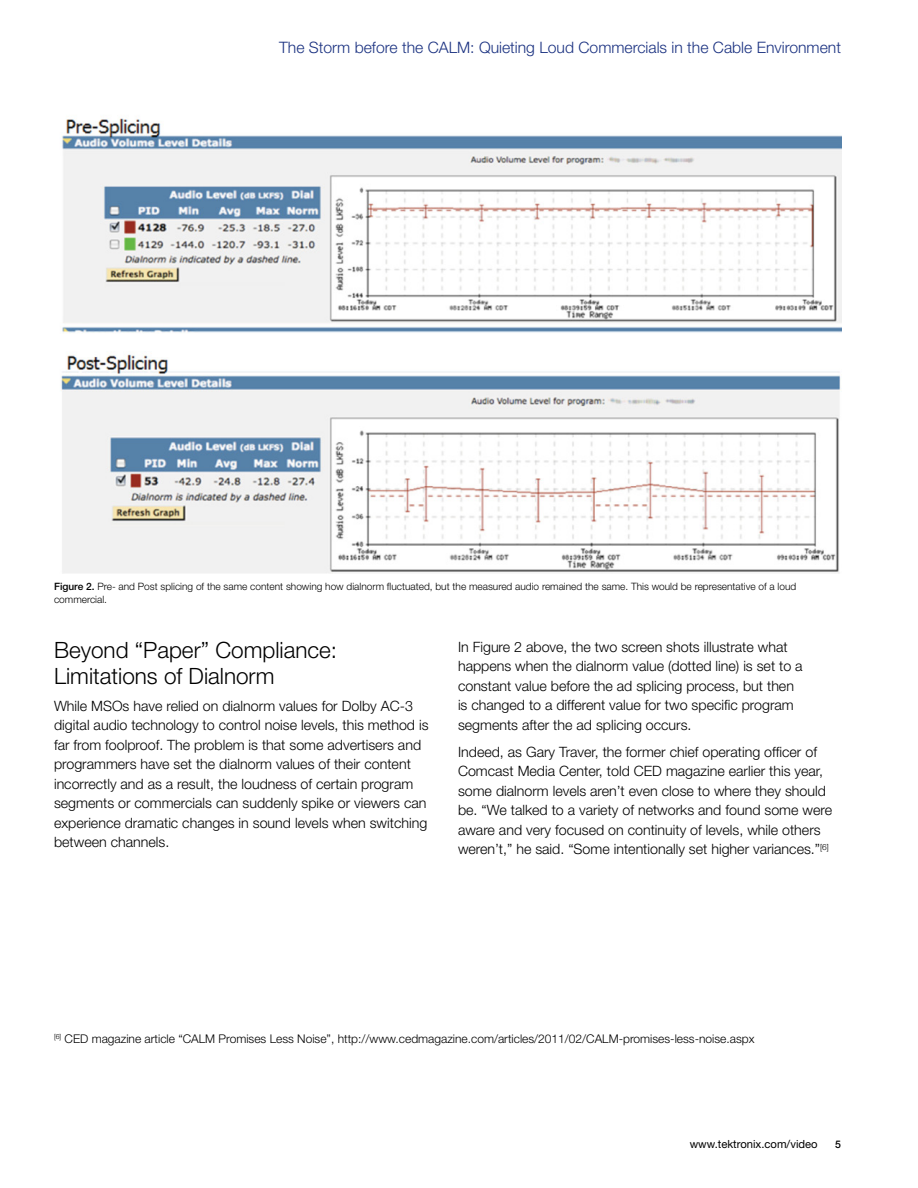
<style>
.page{position:relative;width:918px;height:1188px;background:#fff}
.page>*{position:absolute;margin:0;border:0;box-sizing:border-box;transform-origin:0 0}
.Heading_1{font:300 22.5px/25.5px "Helvetica Neue";color:#000}
.t1{font:300 15.75px "Helvetica Neue";color:#1b3281}
.Body_-_regular{font:300 14.25px/19.5px "Helvetica Neue";color:#000}
.Footnote{font:300 12px "Helvetica Neue";color:#000}
.t2{font:11.25px "Helvetica Neue";color:#000}
.t3{font:500 10.5px "Helvetica Neue";color:#000}
.t4{font:300 10.2px/13.5px "Helvetica Neue";color:#000}
.s1{font-weight:500}
</style>
<div class="page">
<img style="left:61px;top:118px;width:780px;height:456px">
<p class="t1" style="left:279px;top:37px;width:563px">The Storm before the CALM: Quieting Loud Commercials in the Cable Environment</p>
<p class="t4" style="left:54px;top:579px;width:744px"><span class="s1">Figure 2.</span> Pre- and Post splicing of the same content showing how dialnorm fluctuated, but the measured audio remained the same. This would be representative of a loud commercial.</p>
<p class="Heading_1" style="left:54px;top:637px;width:285px">Beyond “Paper” Compliance:<br>Limitations of Dialnorm</p>
<p class="Body_-_regular" style="left:54px;top:696px;width:376px">While MSOs have relied on dialnorm values for Dolby AC-3 digital audio technology to control noise levels, this method is far from foolproof. The problem is that some advertisers and programmers have set the dialnorm values of their content incorrectly and as a result, the loudness of certain program segments or commercials can suddenly spike or viewers can experience dramatic changes in sound levels when switching between channels.</p>
<p class="Body_-_regular" style="left:458px;top:637px;width:346px">In Figure 2 above, the two screen shots illustrate what happens when the dialnorm value (dotted line) is set to a constant value before the ad splicing process, but then is changed to a different value for two specific program segments after the ad splicing occurs.</p>
<p class="Body_-_regular" style="left:458px;top:742px;width:376px">Indeed, as Gary Traver, the former chief operating officer of Comcast Media Center, told CED magazine earlier this year, some dialnorm levels aren’t even close to where they should be. “We talked to a variety of networks and found some were aware and very focused on continuity of levels, while others weren’t,” he said. “Some intentionally set higher variances.”<sup>[6]</sup></p>
<p class="Footnote" style="left:54px;top:1032px;width:702px"><sup>[6]</sup> CED magazine article “CALM Promises Less Noise”, http://www.cedmagazine.com/articles/2011/02/CALM-promises-less-noise.aspx</p>
<p class="t2" style="left:690px;top:1138px;width:129px">www.tektronix.com/video</p>
<p class="t3" style="left:835px;top:1138px;width:7px">5</p>
</div>
